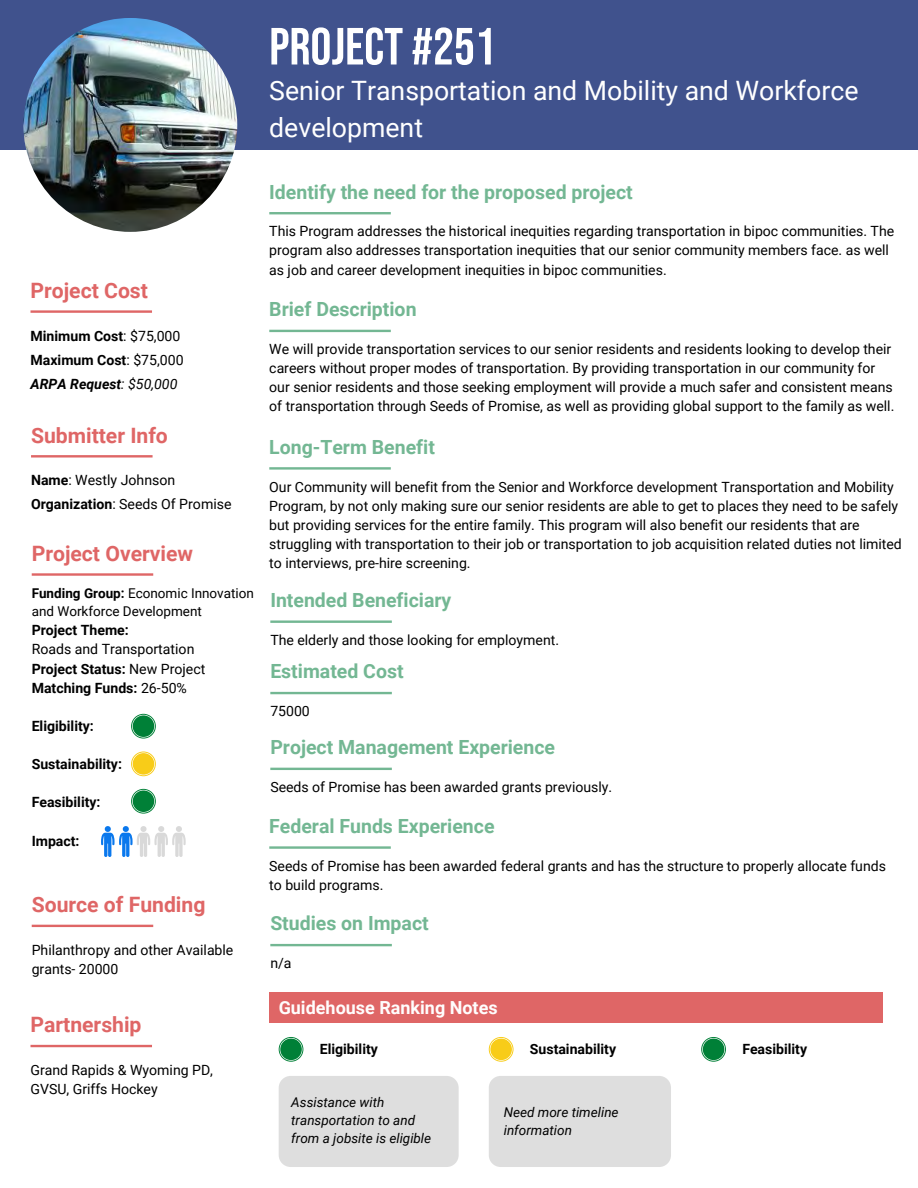
<style>
.page{position:relative;width:918px;height:1188px;background:#fff}
.page>*{position:absolute;margin:0;border:0;box-sizing:border-box;transform-origin:0 0}
.t1{font:52.2px "Bebas Neue";color:#fff}
.t2{font:26.7px/37.2px "Roboto";color:#fff}
.t3{font:700 21.15px "Roboto";color:#df6666}
.t4{font:700 19.5px "Roboto";color:#73b793}
.t5{font:700 18px "Roboto";color:#fffdfd}
.t6{font:14.1px/19.2px "Roboto";color:#000}
.t7{font:700 14.1px/24px "Roboto";color:#000}
.t8{font:italic 700 14.1px "Roboto";color:#000}
.t9{font:italic 13.5px/18px "Roboto";color:#000}
.t10{font:13.5px/18px "Roboto";color:#000}
.s1{font-weight:400}
.s2{font-weight:700}
</style>
<div class="page">
<div style="left:0;top:0;width:918px;height:150px;background:#40528d"></div>
<hr style="left:31px;top:455px;width:122px;height:2px;background:#df6666">
<hr style="left:32px;top:573px;width:121px;height:3px;background:#df6666">
<hr style="left:31px;top:1045px;width:121px;height:2px;background:#df6666">
<svg style="left:131px;top:789px;width:25px;height:25px"></svg>
<div style="left:133px;top:790px;width:21px;height:22px;background:#008037;border-radius:50%"></div>
<svg style="left:131px;top:752px;width:25px;height:24px"></svg>
<div style="left:133px;top:753px;width:21px;height:22px;background:#f8cc18;border-radius:50%"></div>
<svg style="left:131px;top:714px;width:25px;height:25px"></svg>
<div style="left:133px;top:715px;width:21px;height:22px;background:#008037;border-radius:50%"></div>
<svg style="left:101px;top:826px;width:85px;height:31px"></svg>
<hr style="left:32px;top:925px;width:121px;height:2px;background:#df6666">
<img style="left:23px;top:18px;width:214px;height:214px;border-radius:50%">
<hr style="left:269px;top:212px;width:122px;height:2px;background:#73b793">
<hr style="left:31px;top:310px;width:121px;height:3px;background:#df6666">
<hr style="left:269px;top:330px;width:122px;height:2px;background:#73b793">
<hr style="left:269px;top:467px;width:122px;height:3px;background:#73b793">
<hr style="left:270px;top:621px;width:122px;height:2px;background:#73b793">
<hr style="left:270px;top:692px;width:122px;height:2px;background:#73b793">
<hr style="left:270px;top:768px;width:122px;height:2px;background:#73b793">
<hr style="left:269px;top:846px;width:122px;height:3px;background:#73b793">
<hr style="left:270px;top:944px;width:122px;height:2px;background:#73b793">
<svg style="left:279px;top:1037px;width:24px;height:25px"></svg>
<div style="left:280px;top:1039px;width:22px;height:21px;background:#008037;border-radius:50%"></div>
<svg style="left:489px;top:1037px;width:25px;height:25px"></svg>
<div style="left:490px;top:1039px;width:22px;height:21px;background:#f8cc18;border-radius:50%"></div>
<svg style="left:701px;top:1037px;width:25px;height:25px"></svg>
<div style="left:703px;top:1039px;width:21px;height:21px;background:#008037;border-radius:50%"></div>
<div style="left:279px;top:1076px;width:180px;height:91px;background:#d9d9d9;border-radius:12px"></div>
<div style="left:269px;top:993px;width:613px;height:30px;background:#df6666"></div>
<div style="left:489px;top:1076px;width:182px;height:91px;background:#d9d9d9;border-radius:12px"></div>
<h1 class="t1" style="left:269px;top:18px;width:228px">PROJECT #251</h1>
<h2 class="t2" style="left:269px;top:72px;width:591px">Senior Transportation and Mobility and Workforce development</h2>
<h3 class="t3" style="left:31px;top:278px;width:119px">Project Cost</h3>
<p class="t7" style="left:31px;top:324px;width:155px">Minimum Cost<span class="s1">: $75,000<br></span>Maximum Cost<span class="s1">: $75,000</span></p>
<p class="t8" style="left:31px;top:376px;width:148px">ARPA Request<span class="s1">: $50,000</span></p>
<h3 class="t3" style="left:31px;top:423px;width:138px">Submitter Info</h3>
<p class="t6" style="left:31px;top:468px;width:202px;line-height:24px"><span class="s2">Name</span>: Westly Johnson<br><span class="s2">Organization</span>: Seeds Of Promise</p>
<h3 class="t3" style="left:32px;top:541px;width:163px">Project Overview</h3>
<p class="t10" style="left:32px;top:585px;width:224px"><span class="s2">Funding Group:</span> Economic Innovation and Workforce Development</p>
<p class="t7" style="left:32px;top:619px;width:99px">Project Theme:</p>
<p class="t6" style="left:32px;top:640px;width:175px">Roads and Transportation<br><span class="s2">Project Status:</span> New Project<br><span class="s2">Matching Funds:</span> 26-50%</p>
<p class="t7" style="left:32px;top:714px;width:64px">Eligibility:</p>
<p class="t7" style="left:32px;top:752px;width:92px">Sustainability:</p>
<p class="t7" style="left:32px;top:791px;width:70px">Feasibility:</p>
<p class="t7" style="left:32px;top:829px;width:49px">Impact:</p>
<h3 class="t3" style="left:32px;top:893px;width:175px">Source of Funding</h3>
<p class="t6" style="left:32px;top:940px;width:203px">Philanthropy and other Available grants- 20000</p>
<h3 class="t3" style="left:31px;top:1013px;width:113px">Partnership</h3>
<p class="t6" style="left:31px;top:1061px;width:184px">Grand Rapids &amp; Wyoming PD,<br>GVSU, Griffs Hockey</p>
<h3 class="t4" style="left:269px;top:180px;width:365px">Identify the need for the proposed project</h3>
<p class="t6" style="left:269px;top:222px;width:626px">This Program addresses the historical inequities regarding transportation in bipoc communities. The program also addresses transportation inequities that our senior community members face. as well as job and career development inequities in bipoc communities.</p>
<h3 class="t4" style="left:269px;top:298px;width:149px">Brief Description</h3>
<p class="t6" style="left:269px;top:340px;width:627px">We will provide transportation services to our senior residents and residents looking to develop their careers without proper modes of transportation. By providing transportation in our community for our senior residents and those seeking employment will provide a much safer and consistent means of transportation through Seeds of Promise, as well as providing global support to the family as well.</p>
<h3 class="t4" style="left:269px;top:436px;width:167px">Long-Term Benefit</h3>
<p class="t6" style="left:269px;top:477px;width:634px">Our Community will benefit from the Senior and Workforce development Transportation and Mobility Program, by not only making sure our senior residents are able to get to places they need to be safely but providing services for the entire family. This program will also benefit our residents that are struggling with transportation to their job or transportation to job acquisition related duties not limited to interviews, pre-hire screening.</p>
<h3 class="t4" style="left:270px;top:589px;width:183px">Intended Beneficiary</h3>
<p class="t6" style="left:270px;top:630px;width:290px">The elderly and those looking for employment.</p>
<h3 class="t4" style="left:270px;top:660px;width:135px">Estimated Cost</h3>
<p class="t6" style="left:270px;top:702px;width:41px">75000</p>
<h3 class="t4" style="left:270px;top:736px;width:286px">Project Management Experience</h3>
<p class="t6" style="left:270px;top:778px;width:343px">Seeds of Promise has been awarded grants previously.</p>
<h3 class="t4" style="left:269px;top:815px;width:227px">Federal Funds Experience</h3>
<p class="t6" style="left:269px;top:856px;width:618px">Seeds of Promise has been awarded federal grants and has the structure to properly allocate funds to build programs.</p>
<h3 class="t4" style="left:270px;top:912px;width:160px">Studies on Impact</h3>
<p class="t6" style="left:270px;top:954px;width:23px">n/a</p>
<p class="t5" style="left:279px;top:998px;width:221px">Guidehouse Ranking Notes</p>
<p class="t7" style="left:320px;top:1037px;width:60px">Eligibility</p>
<p class="t7" style="left:530px;top:1037px;width:88px">Sustainability</p>
<p class="t7" style="left:742px;top:1037px;width:66px">Feasibility</p>
<p class="t9" style="left:291px;top:1094px;width:141px">Assistance with transportation to and from a jobsite is eligible</p>
<p class="t9" style="left:504px;top:1104px;width:116px">Need more timeline information</p>
</div>
